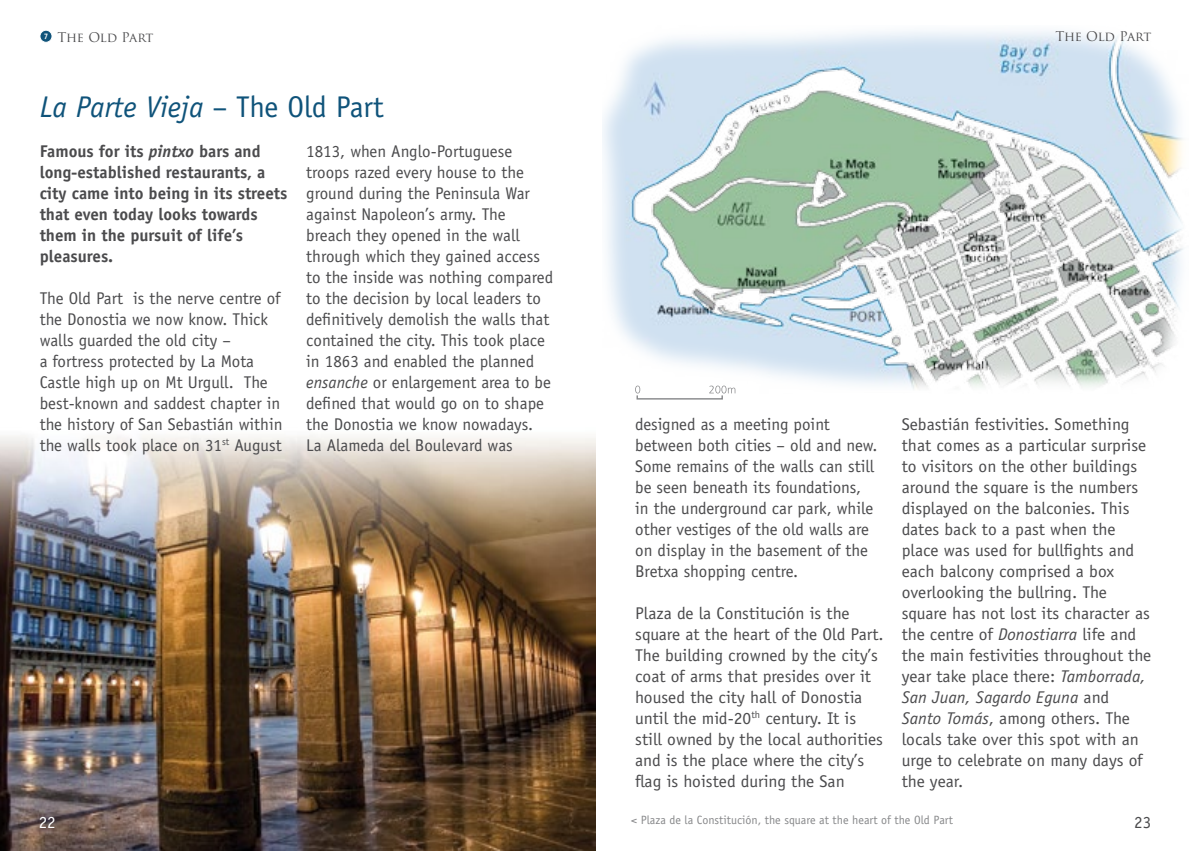
<style>
.page{position:relative;width:1191px;height:851px;background:#fff}
.page>*{position:absolute;margin:0;border:0;box-sizing:border-box;transform-origin:0 0}
.t1{font:italic 30px "Officina Sans Std";color:#0f537a}
.t2{font:17px/21px "Officina Sans Std";color:#4b4b4d}
.t3{font:700 17px/21px "Officina Sans Std";color:#4b4b4d}
.t4{font:17px "Officina Sans Std";color:#fff}
.t5{font:13px "Trajan Pro";letter-spacing:-.02em;color:#4b4b4d}
.t6{font:12px "Officina Sans Std";color:#87888a}
.s1{font-style:normal}
.s2{font-style:italic}
</style>
<div class="page">
<img style="left:602px;top:31px;width:581px;height:363px">
<img style="left:0;top:435px;width:595px;height:415px">
<div style="left:40px;top:30px;width:12px;height:12px;background:#0f537a;border-radius:50%"></div>
<div style="left:40px;top:30px;width:12px;height:13px;border:1px solid #fff;border-radius:50%"></div>
<div style="left:636px;top:394px;width:87px;height:5px;border:1px solid #87888a"></div>
<svg style="left:709px;top:385px;width:26px;height:8px"></svg>
<svg style="left:635px;top:385px;width:5px;height:8px"></svg>
<p class="t5" style="left:44px;top:29px;width:111px"><sup>7</sup> The Old Part</p>
<p class="t5" style="left:1055px;top:28px;width:97px">The Old Part</p>
<p class="t1" style="left:40px;top:89px;width:345px">La Parte Vieja <span class="s1">– The Old Part</span></p>
<p class="t3" style="left:40px;top:140px;width:249px">Famous for its <span class="s2">pintxo</span> bars and long-established restaurants, a city came into being in its streets that even today looks towards them in the pursuit of life’s pleasures.</p>
<p class="t2" style="left:40px;top:287px;width:244px">The Old Part is the nerve centre of the Donostia we now know. Thick walls guarded the old city –<br>a fortress protected by La Mota<br>Castle high up on Mt Urgull. The best-known and saddest chapter in the history of San Sebastián within the walls took place on 31<sup>st</sup> August</p>
<p class="t2" style="left:306px;top:140px;width:248px">1813, when Anglo-Portuguese troops razed every house to the ground during the Peninsula War against Napoleon’s army. The breach they opened in the wall through which they gained access to the inside was nothing compared to the decision by local leaders to definitively demolish the walls that contained the city. This took place in 1863 and enabled the planned <span class="s2">ensanche</span> or enlargement area to be defined that would go on to shape the Donostia we know nowadays.<br>La Alameda del Boulevard was</p>
<p class="t2" style="left:635px;top:413px;width:244px">designed as a meeting point between both cities – old and new.<br>Some remains of the walls can still be seen beneath its foundations, in the underground car park, while other vestiges of the old walls are on display in the basement of the<br>Bretxa shopping centre.</p>
<p class="t2" style="left:635px;top:602px;width:250px">Plaza de la Constitución is the square at the heart of the Old Part.<br>The building crowned by the city’s coat of arms that presides over it housed the city hall of Donostia until the mid-20<sup>th</sup> century. It is still owned by the local authorities and is the place where the city’s flag is hoisted during the San</p>
<p class="t2" style="left:901px;top:413px;width:251px">Sebastián festivities. Something that comes as a particular surprise to visitors on the other buildings around the square is the numbers displayed on the balconies. This dates back to a past when the place was used for bullfights and each balcony comprised a box overlooking the bullring. The square has not lost its character as the centre of <span class="s2">Donostiarra</span> life and the main festivities throughout the year take place there: <span class="s2">Tamborrada,<br>San Juan, Sagardo Eguna</span> and<br><span class="s2">Santo Tomás</span>, among others. The locals take over this spot with an urge to celebrate on many days of the year.</p>
<p class="t4" style="left:39px;top:811px;width:18px">22</p>
<p class="t6" style="left:631px;top:812px;width:323px">&lt; Plaza de la Constitución, the square at the heart of the Old Part</p>
<p class="t2" style="left:1134px;top:811px;width:18px">23</p>
</div>
